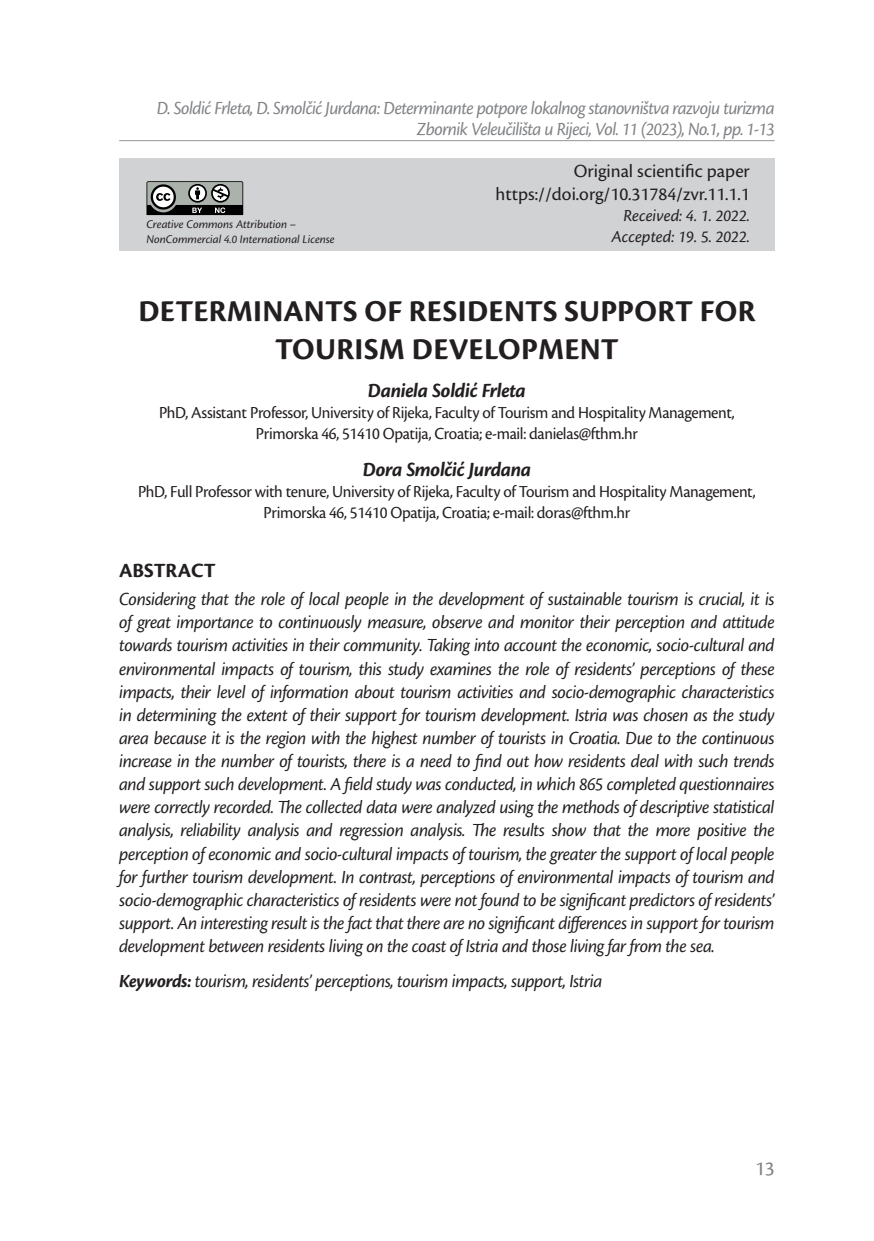
<style>
.page{position:relative;width:874px;height:1241px;background:#fff}
.page>*{position:absolute;margin:0;border:0;box-sizing:border-box;transform-origin:0 0}
.t1{font:700 31.5px/37.8px "Cronos Pro";letter-spacing:.01em;color:#231f20;text-align:center}
.t2{font:italic 700 21px "Cronos Pro";letter-spacing:-.02em;color:#231f20;scale:.96 1}
.t3{font:700 21px "Cronos Pro";letter-spacing:-.005em;color:#231f20}
.t4{font:21px "Cronos Pro";color:#808285}
.t5{font:italic 19.25px/23.1px "Cronos Pro";letter-spacing:-.025em;color:#231f20;text-align:justify;scale:.96 1}
.t6{font:italic 19.25px/21px "Cronos Pro";letter-spacing:-.03em;color:#808285;text-align:right;scale:.96 1}
.t7{font:19.25px/23.1px "Cronos Pro";color:#231f20;text-align:right}
.t8{font:17.5px/21px "Cronos Pro";letter-spacing:-.02em;color:#231f20;text-align:center;scale:.96 1}
.t9{font:italic 17.5px/21px "Cronos Pro";color:#231f20;text-align:right}
.t10{font:italic 12.25px/14.7px "Cronos Pro";letter-spacing:-.005em;color:#231f20}
.s1{font-weight:700}
</style>
<div class="page">
<hr style="left:119px;top:140px;width:655px;height:1px;background:#939598">
<div style="left:119px;top:159px;width:655px;height:92px;background:#d1d2d4"></div>
<svg style="left:146px;top:181px;width:97px;height:34px;background:#727572"></svg>
<p class="t6" style="left:157px;top:98px;width:644px">D. Soldić Frleta, D. Smolčić Jurdana: Determinante potpore lokalnog stanovništva razvoju turizma<br>Zbornik Veleučilišta u Rijeci, Vol. 11 (2023), No.1, pp. 1-13</p>
<p class="t10" style="left:146px;top:217px;width:190px">Creative Commons Attribution –<br>NonCommercial 4.0 International License</p>
<p class="t7" style="left:495px;top:160px;width:255px">Original scientific paper https://doi.org/10.31784/zvr.11.1.1</p>
<p class="t9" style="left:611px;top:206px;width:140px">Received: 4. 1. 2022.<br>Accepted: 19. 5. 2022.</p>
<h1 class="t1" style="left:138px;top:293px;width:618px">DETERMINANTS OF RESIDENTS SUPPORT FOR<br>TOURISM DEVELOPMENT</h1>
<p class="t2" style="left:368px;top:378px;width:166px">Daniela Soldić Frleta</p>
<p class="t8" style="left:159px;top:401px;width:601px">PhD, Assistant Professor, University of Rijeka, Faculty of Tourism and Hospitality Management,<br>Primorska 46, 51410 Opatija, Croatia; e-mail: danielas@fthm.hr</p>
<p class="t2" style="left:362px;top:457px;width:177px">Dora Smolčić Jurdana</p>
<p class="t8" style="left:138px;top:481px;width:644px">PhD, Full Professor with tenure, University of Rijeka, Faculty of Tourism and Hospitality Management,<br>Primorska 46, 51410 Opatija, Croatia; e-mail: doras@fthm.hr</p>
<p class="t3" style="left:119px;top:558px;width:98px">ABSTRACT</p>
<p class="t5" style="left:119px;top:588px;width:684px">Considering that the role of local people in the development of sustainable tourism is crucial, it is of great importance to continuously measure, observe and monitor their perception and attitude towards tourism activities in their community. Taking into account the economic, socio-cultural and environmental impacts of tourism, this study examines the role of residents’ perceptions of these impacts, their level of information about tourism activities and socio-demographic characteristics in determining the extent of their support for tourism development. Istria was chosen as the study area because it is the region with the highest number of tourists in Croatia. Due to the continuous increase in the number of tourists, there is a need to find out how residents deal with such trends and support such development. A field study was conducted, in which 865 completed questionnaires were correctly recorded. The collected data were analyzed using the methods of descriptive statistical analysis, reliability analysis and regression analysis. The results show that the more positive the perception of economic and socio-cultural impacts of tourism, the greater the support of local people for further tourism development. In contrast, perceptions of environmental impacts of tourism and socio-demographic characteristics of residents were not found to be significant predictors of residents’ support. An interesting result is the fact that there are no significant differences in support for tourism development between residents living on the coast of Istria and those living far from the sea.</p>
<p class="t5" style="left:119px;top:970px;width:504px"><span class="s1">Keywords:</span> tourism, residents’ perceptions, tourism impacts, support, Istria</p>
<p class="t4" style="left:754px;top:1156px;width:21px">13</p>
</div>
